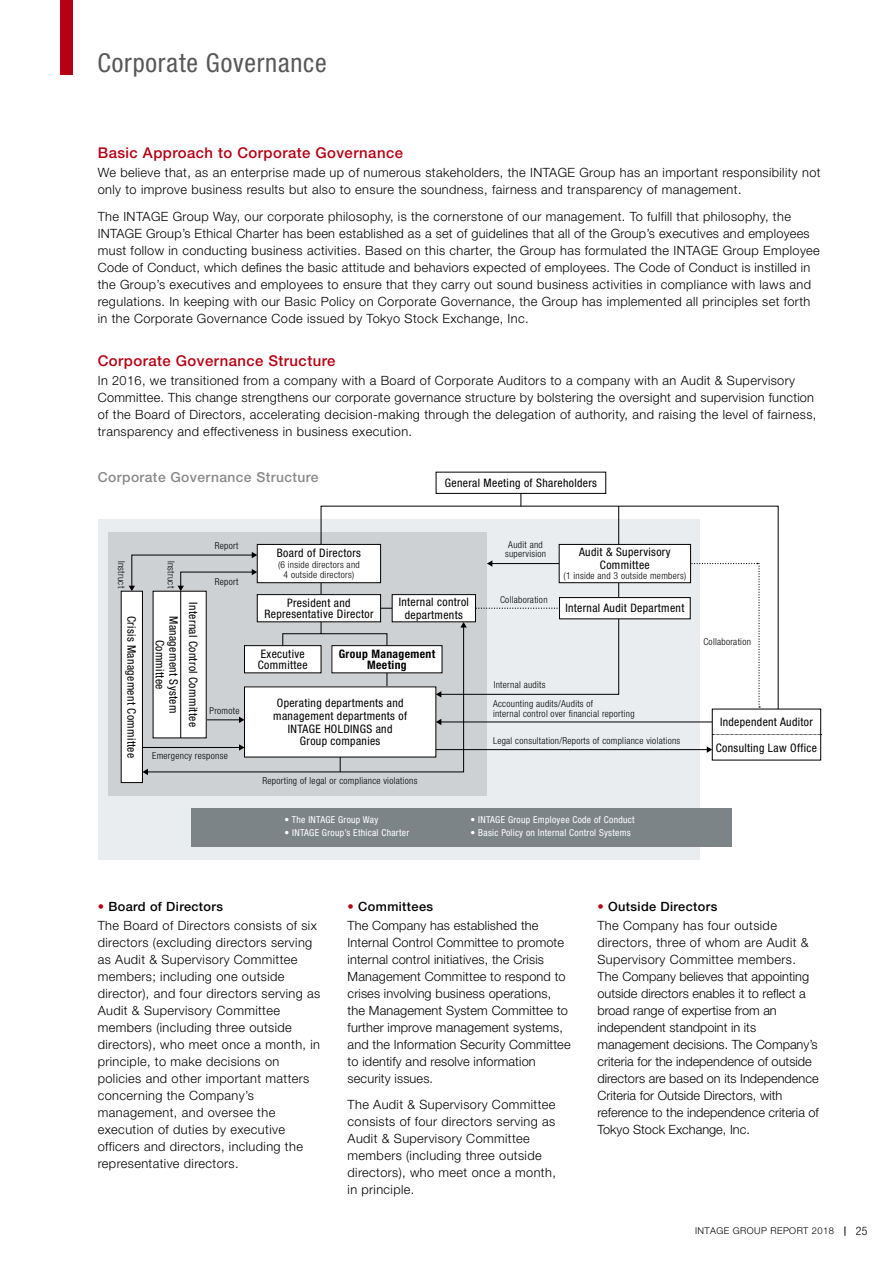
<style>
.page{position:relative;width:893px;height:1263px;background:#fff}
.page>*{position:absolute;margin:0;border:0;box-sizing:border-box;transform-origin:0 0}
.t1{font:condensed 26.1px "Helvetica Neue LT Std";letter-spacing:.03em;color:#595757}
.t2{font:500 14.85px "Helvetica Neue LT Std";letter-spacing:.03em;color:#b60014}
.t3{font:500 13.8px "Helvetica Neue LT Std";letter-spacing:.03em;color:#898989}
.t4{font:300 12.75px/17px "Helvetica Neue LT Std";letter-spacing:.03em;color:#000}
.t5{font:300 12.75px/17px "Helvetica Neue LT Std";color:#000}
.t6{font:300 12.75px/17px "Helvetica Neue LT Std";letter-spacing:.01em;color:#000}
.t7{font:condensed 11.7px/12.8px "Helvetica Neue LT Std";letter-spacing:.03em;color:#000;text-align:center}
.t8{font:700 condensed 11.7px/11.1px "Helvetica Neue LT Std";letter-spacing:.03em;color:#000;text-align:center}
.t9{font:300 condensed 11.7px "Helvetica Neue LT Std";color:#000}
.t10{font:300 condensed 9.6px/9.6px "Helvetica Neue LT Std";letter-spacing:.03em;color:#000;text-align:center}
.t11{font:condensed 9.6px "Helvetica Neue LT Std";letter-spacing:.03em;color:#fff}
.t12{font:300 9.3px "Helvetica Neue LT Std";letter-spacing:.045em;color:#000}
.s1{font-weight:500;color:#b60014}
.s2{font-weight:500}
</style>
<div class="page">
<div style="left:98px;top:519px;width:601px;height:340px;background:#eaedef"></div>
<div style="left:108px;top:532px;width:379px;height:263px;background:#ced1d3"></div>
<div style="left:191px;top:808px;width:540px;height:38px;background:#7d8488"></div>
<div style="left:436px;top:472px;width:170px;height:22px;border:1px solid #000"></div>
<svg style="left:147px;top:673px;width:135px;height:99px"></svg>
<svg style="left:143px;top:769px;width:5px;height:6px"></svg>
<svg style="left:282px;top:506px;width:497px;height:266px"></svg>
<svg style="left:669px;top:563px;width:91px;height:144px"></svg>
<hr style="left:381px;top:608px;width:72px;height:1px;background:#000">
<svg style="left:476px;top:608px;width:82px;height:1px"></svg>
<hr style="left:491px;top:563px;width:68px;height:1px;background:#000">
<svg style="left:487px;top:560px;width:5px;height:7px"></svg>
<svg style="left:521px;top:493px;width:1px;height:13px"></svg>
<hr style="left:618px;top:506px;width:1px;height:38px;background:#000">
<svg style="left:618px;top:583px;width:1px;height:14px"></svg>
<hr style="left:440px;top:722px;width:272px;height:1px;background:#000">
<svg style="left:436px;top:719px;width:5px;height:6px"></svg>
<svg style="left:436px;top:618px;width:183px;height:79px"></svg>
<hr style="left:142px;top:747px;width:98px;height:1px;background:#000">
<svg style="left:239px;top:744px;width:5px;height:7px"></svg>
<div style="left:121px;top:591px;width:21px;height:191px;background:#fff"></div>
<div style="left:712px;top:709px;width:109px;height:51px;border:1px solid #000"></div>
<div style="left:257px;top:544px;width:124px;height:39px;background:#fff"></div>
<div style="left:257px;top:544px;width:124px;height:39px;border:1px solid #000"></div>
<div style="left:559px;top:544px;width:132px;height:39px;background:#fff"></div>
<div style="left:559px;top:544px;width:132px;height:39px;border:1px solid #000"></div>
<div style="left:257px;top:595px;width:124px;height:27px;background:#fff"></div>
<div style="left:257px;top:594px;width:124px;height:28px;border:1px solid #000"></div>
<div style="left:244px;top:646px;width:77px;height:27px;background:#fff"></div>
<div style="left:244px;top:645px;width:77px;height:28px;border:1px solid #000"></div>
<div style="left:392px;top:595px;width:83px;height:27px;background:#fff"></div>
<div style="left:392px;top:594px;width:84px;height:28px;border:1px solid #000"></div>
<div style="left:559px;top:598px;width:131px;height:21px;background:#fff"></div>
<div style="left:559px;top:597px;width:131px;height:22px;border:1px solid #000"></div>
<div style="left:244px;top:687px;width:192px;height:70px;background:#fff"></div>
<div style="left:332px;top:646px;width:110px;height:27px;background:#fff"></div>
<div style="left:332px;top:645px;width:110px;height:28px;border:1px solid #000"></div>
<svg style="left:712px;top:734px;width:110px;height:1px"></svg>
<svg style="left:129px;top:552px;width:128px;height:186px"></svg>
<hr style="left:436px;top:749px;width:272px;height:1px;background:#000">
<svg style="left:707px;top:746px;width:5px;height:7px"></svg>
<div style="left:60px;top:0;width:13px;height:74px;background:#b60014"></div>
<h1 class="t1" style="left:98px;top:48px;width:231px">Corporate Governance</h1>
<p class="t2" style="left:98px;top:144px;width:307px">Basic Approach to Corporate Governance</p>
<p class="t4" style="left:98px;top:164px;width:724px">We believe that, as an enterprise made up of numerous stakeholders, the INTAGE Group has an important responsibility not only to improve business results but also to ensure the soundness, fairness and transparency of management.</p>
<p class="t4" style="left:98px;top:207px;width:724px">The INTAGE Group Way, our corporate philosophy, is the cornerstone of our management. To fulfill that philosophy, the INTAGE Group’s Ethical Charter has been established as a set of guidelines that all of the Group’s executives and employees must follow in conducting business activities. Based on this charter, the Group has formulated the INTAGE Group Employee Code of Conduct, which defines the basic attitude and behaviors expected of employees. The Code of Conduct is instilled in the Group’s executives and employees to ensure that they carry out sound business activities in compliance with laws and regulations. In keeping with our Basic Policy on Corporate Governance, the Group has implemented all principles set forth in the Corporate Governance Code issued by Tokyo Stock Exchange, Inc.</p>
<p class="t2" style="left:98px;top:352px;width:239px">Corporate Governance Structure</p>
<p class="t4" style="left:98px;top:372px;width:720px">In 2016, we transitioned from a company with a Board of Corporate Auditors to a company with an Audit &amp; Supervisory Committee. This change strengthens our corporate governance structure by bolstering the oversight and supervision function of the Board of Directors, accelerating decision-making through the delegation of authority, and raising the level of fairness, transparency and effectiveness in business execution.</p>
<p class="t3" style="left:98px;top:469px;width:222px">Corporate Governance Structure</p>
<p class="t7" style="left:445px;top:476px;width:154px">General Meeting of Shareholders</p>
<p class="t10" style="left:126px;top:561px;width:29px;rotate:90deg">Instruct</p>
<p class="t10" style="left:176px;top:561px;width:29px;rotate:90deg">Instruct</p>
<p class="t10" style="left:215px;top:541px;width:25px">Report</p>
<p class="t10" style="left:505px;top:539px;width:43px">Audit and supervision</p>
<p class="t7" style="left:277px;top:546px;width:86px">Board of Directors</p>
<p class="t10" style="left:278px;top:559px;width:83px;line-height:10.6px">(6 inside directors and<br>4 outside directors)</p>
<p class="t10" style="left:215px;top:576px;width:25px">Report</p>
<p class="t7" style="left:579px;top:545px;width:93px">Audit &amp; Supervisory<br>Committee</p>
<p class="t10" style="left:564px;top:571px;width:124px">(1 inside and 3 outside members)</p>
<p class="t7" style="left:138px;top:616px;width:144px;rotate:90deg">Crisis Management Committee</p>
<p class="t7" style="left:200px;top:602px;width:126px;rotate:90deg">Internal Control Committee</p>
<p class="t7" style="left:181px;top:616px;width:99px;line-height:13.8px;rotate:90deg">Management System<br>Committee</p>
<p class="t10" style="left:209px;top:706px;width:32px">Promote</p>
<p class="t10" style="left:152px;top:750px;width:77px">Emergency response</p>
<p class="t10" style="left:500px;top:595px;width:49px">Collaboration</p>
<p class="t7" style="left:399px;top:596px;width:72px;line-height:12.1px">Internal control departments</p>
<p class="t7" style="left:565px;top:602px;width:121px">Internal Audit Department</p>
<p class="t7" style="left:264px;top:597px;width:111px;line-height:11.1px">President and<br>Representative Director</p>
<p class="t7" style="left:258px;top:648px;width:51px;line-height:11.1px;text-align:left">Executive<br>Committee</p>
<p class="t8" style="left:339px;top:648px;width:98px">Group Management<br>Meeting</p>
<p class="t7" style="left:273px;top:696px;width:135px">Operating departments and management departments of<br>INTAGE HOLDINGS and<br>Group companies</p>
<p class="t10" style="left:262px;top:776px;width:156px">Reporting of legal or compliance violations</p>
<p class="t11" style="left:284px;top:814px;width:95px">• The INTAGE Group Way</p>
<p class="t11" style="left:284px;top:827px;width:126px">• INTAGE Group’s Ethical Charter</p>
<p class="t10" style="left:494px;top:680px;width:53px">Internal audits</p>
<p class="t10" style="left:493px;top:699px;width:143px;text-align:left">Accounting audits/Audits of<br>internal control over financial reporting</p>
<p class="t10" style="left:493px;top:735px;width:189px">Legal consultation/Reports of compliance violations</p>
<p class="t11" style="left:471px;top:814px;width:166px">• INTAGE Group Employee Code of Conduct</p>
<p class="t11" style="left:471px;top:827px;width:162px">• Basic Policy on Internal Control Systems</p>
<p class="t10" style="left:703px;top:637px;width:49px">Collaboration</p>
<p class="t7" style="left:716px;top:709px;width:103px;line-height:25.5px">Independent Auditor<br>Consulting Law Office</p>
<p class="t4" style="left:98px;top:896px;width:221px;line-height:19.2px"><span class="s1">•</span> <span class="s2">Board of Directors<br></span>The Board of Directors consists of six</p>
<p class="t4" style="left:98px;top:933px;width:224px">directors (excluding directors serving as Audit &amp; Supervisory Committee members; including one outside director), and four directors serving as Audit &amp; Supervisory Committee members (including three outside directors), who meet once a month, in principle, to make decisions on policies and other important matters concerning the Company’s management, and oversee the execution of duties by executive officers and directors, including the representative directors.</p>
<p class="t6" style="left:348px;top:896px;width:192px;line-height:19.2px"><span class="s1">•</span> <span class="s2">Committees<br></span>The Company has established the</p>
<p class="t6" style="left:348px;top:933px;width:225px">Internal Control Committee to promote internal control initiatives, the Crisis Management Committee to respond to crises involving business operations, the Management System Committee to further improve management systems, and the Information Security Committee to identify and resolve information security issues.</p>
<p class="t4" style="left:348px;top:1096px;width:210px">The Audit &amp; Supervisory Committee consists of four directors serving as<br>Audit &amp; Supervisory Committee members (including three outside directors), who meet once a month, in principle.</p>
<p class="t4" style="left:597px;top:896px;width:181px;line-height:19.2px"><span class="s1">•</span> <span class="s2">Outside Directors<br></span>The Company has four outside</p>
<p class="t5" style="left:597px;top:933px;width:223px">directors, three of whom are Audit &amp; Supervisory Committee members.<br>The Company believes that appointing outside directors enables it to reflect a broad range of expertise from an independent standpoint in its management decisions. The Company’s criteria for the independence of outside directors are based on its Independence Criteria for Outside Directors, with reference to the independence criteria of Tokyo Stock Exchange, Inc.</p>
<p class="t12" style="left:695px;top:1225px;width:140px">INTAGE GROUP REPORT 2018</p>
<p class="t9" style="left:856px;top:1224px;width:13px">25</p>
</div>
